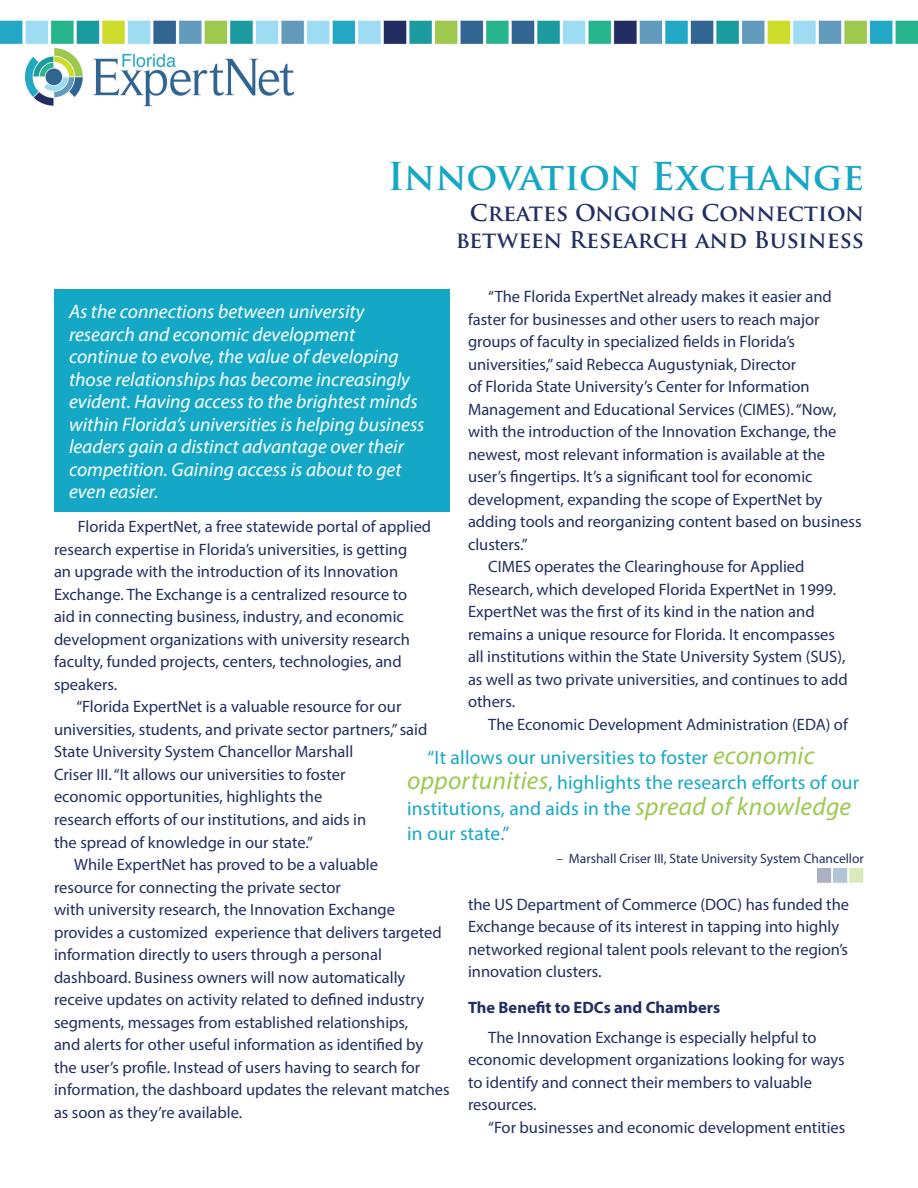
<style>
.page{position:relative;width:918px;height:1188px;background:#fff}
.page>*{position:absolute;margin:0;border:0;box-sizing:border-box;transform-origin:0 0}
.t1{font:700 37.5px "Trajan Pro";letter-spacing:-.005em;color:#17a7c6}
.t2{font:700 22.5px/27px "Trajan Pro";color:#212e62;text-align:right}
.t3{font:italic 19.5px/22.5px "Myriad Pro";color:#fff}
.t4{font:19.5px/25.5px "Myriad Pro";letter-spacing:.01em;color:#14a8c6}
.t5{font:16.5px/22.5px "Myriad Pro";color:#212e62}
.t6{font:700 16.5px "Myriad Pro";color:#212e62}
.t7{font:13.5px "Myriad Pro";color:#212e62}
.s1{font-style:italic;font-size:25.5px;color:#9cc950}
</style>
<div class="page">
<img style="left:26px;top:48px;width:267px;height:59px">
<div style="left:54px;top:289px;width:396px;height:223px;background:#14a8c6"></div>
<img style="left:0;top:20px;width:918px;height:25px">
<img style="left:817px;top:869px;width:47px;height:14px">
<h1 class="t1" style="left:388px;top:153px;width:478px">Innovation Exchange</h1>
<h2 class="t2" style="left:456px;top:200px;width:410px">Creates Ongoing Connection between Research and Business</h2>
<p class="t5" style="left:488px;top:285px;width:345px">“The Florida ExpertNet already makes it easier and</p>
<p class="t5" style="left:468px;top:308px;width:353px">faster for businesses and other users to reach major</p>
<p class="t5" style="left:468px;top:330px;width:329px">groups of faculty in specialized fields in Florida’s</p>
<p class="t5" style="left:468px;top:353px;width:330px">universities,” said Rebecca Augustyniak, Director</p>
<p class="t5" style="left:468px;top:375px;width:343px">of Florida State University’s Center for Information</p>
<p class="t5" style="left:468px;top:398px;width:370px">Management and Educational Services (CIMES). “Now,</p>
<p class="t5" style="left:468px;top:420px;width:370px">with the introduction of the Innovation Exchange, the</p>
<p class="t5" style="left:468px;top:443px;width:359px">newest, most relevant information is available at the</p>
<p class="t5" style="left:468px;top:465px;width:346px">user’s fingertips. It’s a significant tool for economic</p>
<p class="t5" style="left:468px;top:488px;width:356px">development, expanding the scope of ExpertNet by</p>
<p class="t5" style="left:468px;top:510px;width:395px">adding tools and reorganizing content based on business</p>
<p class="t5" style="left:468px;top:533px;width:61px">clusters.”</p>
<p class="t5" style="left:488px;top:555px;width:318px">CIMES operates the Clearinghouse for Applied</p>
<p class="t5" style="left:468px;top:578px;width:370px">Research, which developed Florida ExpertNet in 1999.</p>
<p class="t5" style="left:468px;top:600px;width:348px">ExpertNet was the first of its kind in the nation and</p>
<p class="t5" style="left:468px;top:623px;width:369px">remains a unique resource for Florida. It encompasses</p>
<p class="t5" style="left:468px;top:645px;width:379px">all institutions within the State University System (SUS),</p>
<p class="t5" style="left:468px;top:668px;width:381px">as well as two private universities, and continues to add</p>
<p class="t5" style="left:468px;top:690px;width:49px">others.</p>
<p class="t5" style="left:488px;top:713px;width:361px">The Economic Development Administration (EDA) of</p>
<p class="t3" style="left:69px;top:300px;width:357px">As the connections between university research and economic development continue to evolve, the value of developing those relationships has become increasingly evident. Having access to the brightest minds within Florida’s universities is helping business leaders gain a distinct advantage over their competition. Gaining access is about to get even easier.</p>
<p class="t5" style="left:78px;top:515px;width:355px">Florida ExpertNet, a free statewide portal of applied</p>
<p class="t5" style="left:54px;top:538px;width:355px">research expertise in Florida’s universities, is getting</p>
<p class="t5" style="left:54px;top:560px;width:346px">an upgrade with the introduction of its Innovation</p>
<p class="t5" style="left:54px;top:583px;width:355px">Exchange. The Exchange is a centralized resource to</p>
<p class="t5" style="left:54px;top:605px;width:351px">aid in connecting business, industry, and economic</p>
<p class="t5" style="left:54px;top:628px;width:358px">development organizations with university research</p>
<p class="t5" style="left:54px;top:650px;width:349px">faculty, funded projects, centers, technologies, and</p>
<p class="t5" style="left:54px;top:673px;width:65px">speakers.</p>
<p class="t5" style="left:76px;top:695px;width:327px">“Florida ExpertNet is a valuable resource for our</p>
<p class="t5" style="left:54px;top:718px;width:375px">universities, students, and private sector partners,” said</p>
<p class="t5" style="left:54px;top:740px;width:301px">State University System Chancellor Marshall</p>
<p class="t5" style="left:54px;top:763px;width:293px">Criser III. “It allows our universities to foster</p>
<p class="t5" style="left:54px;top:785px;width:270px">economic opportunities, highlights the</p>
<p class="t5" style="left:54px;top:808px;width:314px">research efforts of our institutions, and aids in</p>
<p class="t5" style="left:54px;top:830px;width:260px">the spread of knowledge in our state.”</p>
<p class="t5" style="left:74px;top:853px;width:305px">While ExpertNet has proved to be a valuable</p>
<p class="t5" style="left:54px;top:875px;width:288px">resource for connecting the private sector</p>
<p class="t5" style="left:54px;top:898px;width:343px">with university research, the Innovation Exchange</p>
<p class="t5" style="left:54px;top:920px;width:389px">provides a customized experience that delivers targeted</p>
<p class="t5" style="left:54px;top:943px;width:329px">information directly to users through a personal</p>
<p class="t5" style="left:54px;top:966px;width:353px">dashboard. Business owners will now automatically</p>
<p class="t5" style="left:54px;top:988px;width:372px">receive updates on activity related to defined industry</p>
<p class="t5" style="left:54px;top:1011px;width:356px">segments, messages from established relationships,</p>
<p class="t5" style="left:54px;top:1033px;width:371px">and alerts for other useful information as identified by</p>
<p class="t5" style="left:54px;top:1056px;width:368px">the user’s profile. Instead of users having to search for</p>
<p class="t5" style="left:54px;top:1078px;width:397px">information, the dashboard updates the relevant matches</p>
<p class="t5" style="left:54px;top:1101px;width:190px">as soon as they’re available.</p>
<p class="t4" style="left:407px;top:744px;width:454px;text-indent:20px">“It allows our universities to foster <span class="s1">economic opportunities</span>, highlights the research efforts of our institutions, and aids in the <span class="s1">spread of knowledge </span>in our state.”</p>
<p class="t7" style="left:556px;top:850px;width:309px">– Marshall Criser III, State University System Chancellor</p>
<p class="t5" style="left:468px;top:893px;width:383px">the US Department of Commerce (DOC) has funded the Exchange because of its interest in tapping into highly networked regional talent pools relevant to the region’s innovation clusters.</p>
<p class="t6" style="left:468px;top:997px;width:254px">The Benefit to EDCs and Chambers</p>
<p class="t5" style="left:468px;top:1026px;width:378px;text-indent:20px">The Innovation Exchange is especially helpful to economic development organizations looking for ways to identify and connect their members to valuable resources.</p>
<p class="t5" style="left:488px;top:1116px;width:359px">“For businesses and economic development entities</p>
</div>
